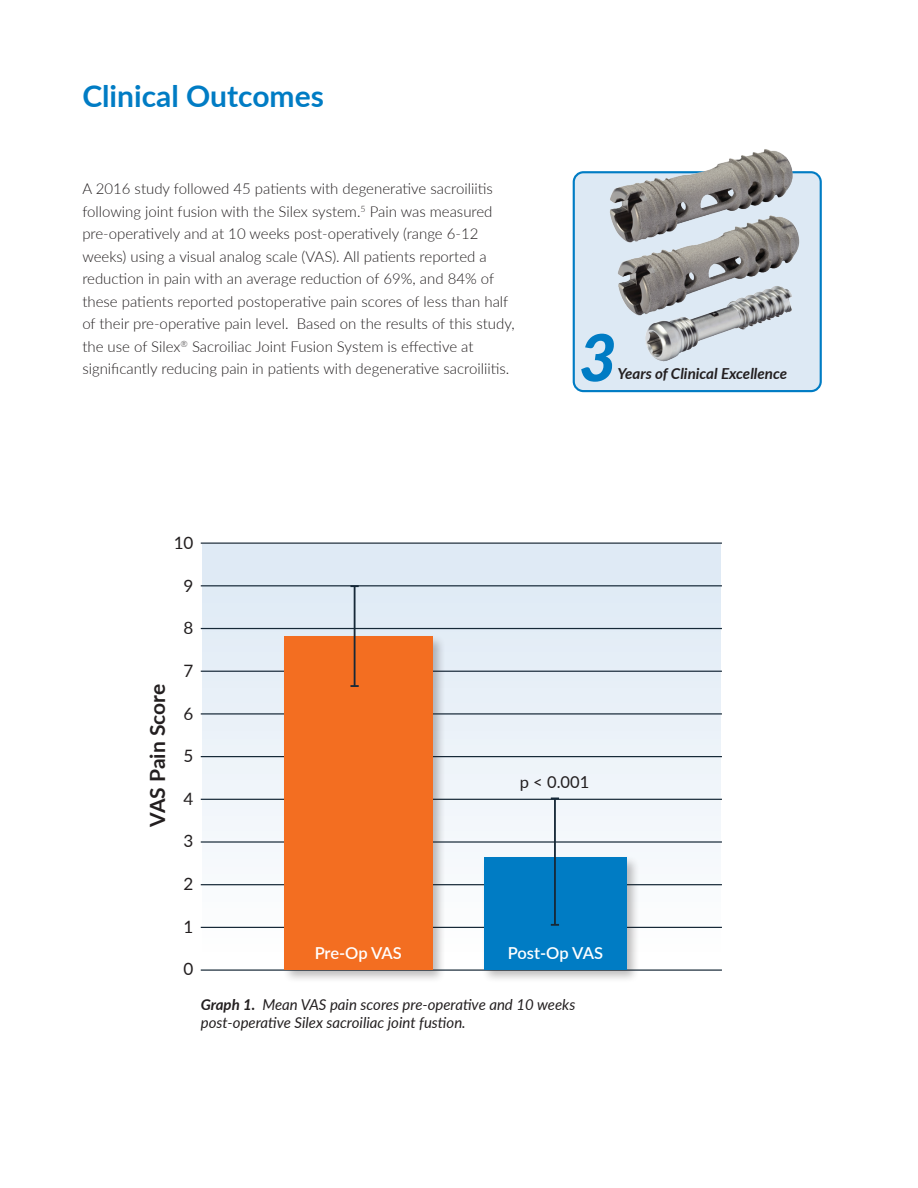
<style>
.page{position:relative;width:918px;height:1188px;background:#fff}
.page>*{position:absolute;margin:0;border:0;box-sizing:border-box;transform-origin:0 0}
.t1{font:italic 800 64.8px "Lato";color:#007cc4}
.t2{font:700 30px "Lato";color:#007cc4}
.t3{font:700 21px "Lato";letter-spacing:-.01em;color:#231f20}
.t4{font:17.1px "Lato";color:#231f20}
.t5{font:600 16.5px "Lato";letter-spacing:-.01em;color:#fff}
.t6{font:16.5px "Lato";color:#231f20}
.t7{font:italic 700 15.15px "Lato";color:#231f20}
.t8{font:300 15px/22.5px "Lato";color:#231f20}
.t9{font:italic 15px/18px "Lato";color:#231f20}
.s1{font-weight:700}
</style>
<div class="page">
<div style="left:202px;top:544px;width:518px;height:424px;background:linear-gradient(to bottom,#dae6f2,#fefefe)"></div>
<img style="left:574px;top:372px;width:247px;height:19px">
<img style="left:572px;top:149px;width:250px;height:223px">
<hr style="left:201px;top:884px;width:521px;height:1px;background:#172938">
<hr style="left:201px;top:799px;width:521px;height:1px;background:#172938">
<hr style="left:201px;top:713px;width:521px;height:2px;background:#172938">
<hr style="left:201px;top:628px;width:521px;height:1px;background:#172938">
<hr style="left:201px;top:543px;width:521px;height:1px;background:#172938">
<hr style="left:201px;top:969px;width:521px;height:2px;background:#172938">
<hr style="left:201px;top:841px;width:521px;height:2px;background:#172938">
<hr style="left:201px;top:756px;width:521px;height:1px;background:#172938">
<hr style="left:201px;top:671px;width:521px;height:1px;background:#172938">
<hr style="left:201px;top:585px;width:521px;height:1px;background:#172938">
<hr style="left:201px;top:927px;width:521px;height:1px;background:#172938">
<div style="left:282px;top:634px;width:164px;height:349px;background:#231f20;opacity:.3"></div>
<div style="left:285px;top:637px;width:148px;height:333px;background:#f36e21"></div>
<div style="left:481px;top:855px;width:160px;height:129px;background:#231f20;opacity:.3"></div>
<div style="left:484px;top:858px;width:143px;height:112px;background:#007cc4"></div>
<hr style="left:354px;top:586px;width:2px;height:100px;background:#172938">
<svg style="left:350px;top:685px;width:9px;height:2px"></svg>
<hr style="left:554px;top:798px;width:2px;height:127px;background:#172938">
<svg style="left:551px;top:924px;width:8px;height:2px"></svg>
<p class="t2" style="left:82px;top:74px;width:243px">Clinical Outcomes</p>
<p class="t8" style="left:82px;top:177px;width:434px">A 2016 study followed 45 patients with degenerative sacroiliitis following joint fusion with the Silex system.<sup>5</sup> Pain was measured pre-operatively and at 10 weeks post-operatively (range 6-12 weeks) using a visual analog scale (VAS). All patients reported a reduction in pain with an average reduction of 69%, and 84% of these patients reported postoperative pain scores of less than half of their pre-operative pain level. Based on the results of this study, the use of Silex<sup>®</sup> Sacroiliac Joint Fusion System is effective at significantly reducing pain in patients with degenerative sacroiliitis.</p>
<p class="t1" style="left:579px;top:310px;width:39px">3</p>
<p class="t7" style="left:618px;top:362px;width:171px">Years of Clinical Excellence</p>
<p class="t3" style="left:142px;top:827px;width:144px;rotate:-90deg">VAS Pain Score</p>
<p class="t4" style="left:174px;top:531px;width:21px">10</p>
<p class="t4" style="left:184px;top:573px;width:11px">9</p>
<p class="t4" style="left:184px;top:616px;width:11px">8</p>
<p class="t4" style="left:184px;top:659px;width:11px">7</p>
<p class="t4" style="left:184px;top:701px;width:11px">6</p>
<p class="t4" style="left:184px;top:744px;width:11px">5</p>
<p class="t4" style="left:184px;top:786px;width:11px">4</p>
<p class="t4" style="left:184px;top:829px;width:11px">3</p>
<p class="t4" style="left:184px;top:872px;width:11px">2</p>
<p class="t4" style="left:184px;top:914px;width:11px">1</p>
<p class="t4" style="left:184px;top:957px;width:11px">0</p>
<p class="t6" style="left:520px;top:770px;width:71px">p &lt; 0.001</p>
<p class="t5" style="left:315px;top:941px;width:89px">Pre-Op VAS</p>
<p class="t5" style="left:508px;top:941px;width:97px">Post-Op VAS</p>
<p class="t9" style="left:201px;top:995px;width:376px"><span class="s1">Graph 1.</span> Mean VAS pain scores pre-operative and 10 weeks post-operative Silex sacroiliac joint fustion.</p>
</div>
